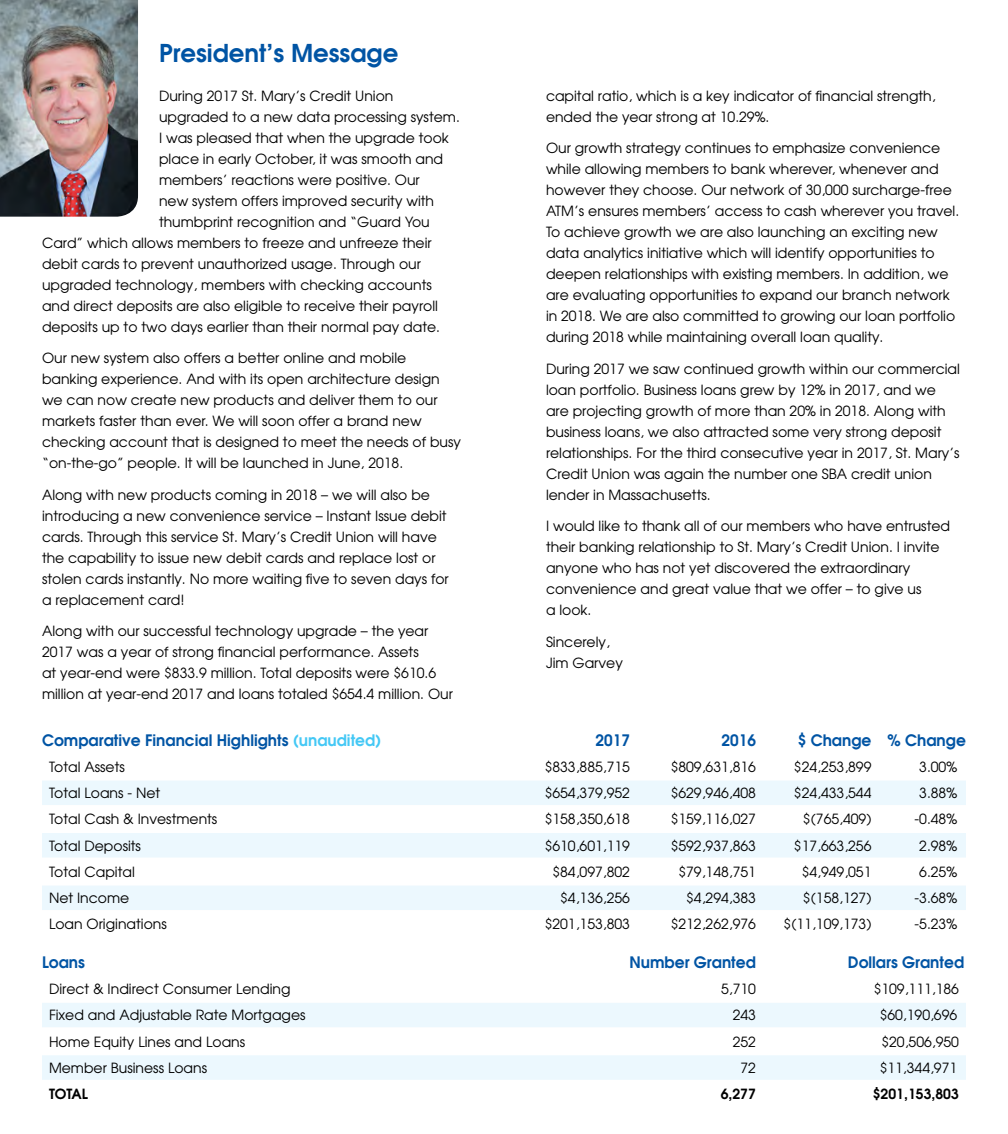
<style>
.page{position:relative;width:1008px;height:1134px;background:#fff}
.page>*{position:absolute;margin:0;border:0;box-sizing:border-box;transform-origin:0 0}
.t1{font:600 24.5px "Avant Garde";color:#0054a4}
.t2{font:600 15.75px "Avant Garde";color:#0054a4}
.t3{font:14px/21px "Avant Garde";color:#000}
.t4{font:600 14px "Avant Garde";color:#000}
.s1{color:#44c8f5}
</style>
<div class="page">
<div style="left:42px;top:781px;width:924px;height:24px;background:#ecf8fe"></div>
<div style="left:42px;top:833px;width:924px;height:25px;background:#ecf8fe"></div>
<div style="left:42px;top:886px;width:924px;height:24px;background:#ecf8fe"></div>
<div style="left:42px;top:1003px;width:924px;height:24px;background:#ecf8fe"></div>
<div style="left:42px;top:1055px;width:924px;height:25px;background:#ecf8fe"></div>
<img style="left:0;top:0;width:138px;height:217px">
<h1 class="t1" style="left:159px;top:37px;width:241px">President’s Message</h1>
<p class="t3" style="left:159px;top:85px;width:236px">During 2017 St. Mary’s Credit Union</p>
<p class="t3" style="left:159px;top:106px;width:302px">upgraded to a new data processing system.</p>
<p class="t3" style="left:159px;top:127px;width:291px">I was pleased that when the upgrade took</p>
<p class="t3" style="left:159px;top:148px;width:286px">place in early October, it was smooth and</p>
<p class="t3" style="left:159px;top:169px;width:262px">members’ reactions were positive. Our</p>
<p class="t3" style="left:159px;top:190px;width:277px">new system offers improved security with</p>
<p class="t3" style="left:159px;top:211px;width:272px">thumbprint recognition and “Guard You</p>
<p class="t3" style="left:42px;top:232px;width:391px">Card” which allows members to freeze and unfreeze their</p>
<p class="t3" style="left:42px;top:253px;width:380px">debit cards to prevent unauthorized usage. Through our</p>
<p class="t3" style="left:42px;top:274px;width:391px">upgraded technology, members with checking accounts</p>
<p class="t3" style="left:42px;top:295px;width:397px">and direct deposits are also eligible to receive their payroll</p>
<p class="t3" style="left:42px;top:316px;width:400px">deposits up to two days earlier than their normal pay date.</p>
<p class="t3" style="left:42px;top:347px;width:421px">Our new system also offers a better online and mobile banking experience. And with its open architecture design we can now create new products and deliver them to our markets faster than ever. We will soon offer a brand new checking account that is designed to meet the needs of busy “on-the-go” people. It will be launched in June, 2018.</p>
<p class="t3" style="left:42px;top:484px;width:408px">Along with new products coming in 2018 – we will also be introducing a new convenience service – Instant Issue debit cards. Through this service St. Mary’s Credit Union will have the capability to issue new debit cards and replace lost or stolen cards instantly. No more waiting five to seven days for a replacement card!</p>
<p class="t3" style="left:42px;top:620px;width:412px">Along with our successful technology upgrade – the year 2017 was a year of strong financial performance. Assets<br>at year-end were $833.9 million. Total deposits were $610.6 million at year-end 2017 and loans totaled $654.4 million. Our</p>
<p class="t3" style="left:546px;top:85px;width:391px">capital ratio, which is a key indicator of financial strength, ended the year strong at 10.29%.</p>
<p class="t3" style="left:546px;top:137px;width:415px">Our growth strategy continues to emphasize convenience while allowing members to bank wherever, whenever and however they choose. Our network of 30,000 surcharge-free ATM’s ensures members’ access to cash wherever you travel.<br>To achieve growth we are also launching an exciting new data analytics initiative which will identify opportunities to deepen relationships with existing members. In addition, we are evaluating opportunities to expand our branch network in 2018. We are also committed to growing our loan portfolio during 2018 while maintaining overall loan quality.</p>
<p class="t3" style="left:546px;top:358px;width:415px">During 2017 we saw continued growth within our commercial loan portfolio. Business loans grew by 12% in 2017, and we are projecting growth of more than 20% in 2018. Along with business loans, we also attracted some very strong deposit relationships. For the third consecutive year in 2017, St. Mary’s Credit Union was again the number one SBA credit union lender in Massachusetts.</p>
<p class="t3" style="left:546px;top:515px;width:406px">I would like to thank all of our members who have entrusted their banking relationship to St. Mary’s Credit Union. I invite anyone who has not yet discovered the extraordinary convenience and great value that we offer – to give us<br>a look.</p>
<p class="t3" style="left:546px;top:631px;width:78px">Sincerely,<br>Jim Garvey</p>
<p class="t2" style="left:42px;top:729px;width:341px">Comparative Financial Highlights <span class="s1">(unaudited)</span></p>
<p class="t2" style="left:595px;top:729px;width:36px">2017</p>
<p class="t2" style="left:721px;top:729px;width:36px">2016</p>
<p class="t2" style="left:798px;top:729px;width:170px">$ Change % Change</p>
<p class="t3" style="left:49px;top:756px;width:77px">Total Assets</p>
<p class="t3" style="left:545px;top:756px;width:87px">$833,885,715</p>
<p class="t3" style="left:671px;top:756px;width:87px">$809,631,816</p>
<p class="t3" style="left:794px;top:756px;width:79px">$24,253,899</p>
<p class="t3" style="left:919px;top:756px;width:39px">3.00%</p>
<p class="t3" style="left:49px;top:782px;width:113px">Total Loans - Net</p>
<p class="t3" style="left:545px;top:782px;width:87px">$654,379,952</p>
<p class="t3" style="left:671px;top:782px;width:87px">$629,946,408</p>
<p class="t3" style="left:794px;top:782px;width:79px">$24,433,544</p>
<p class="t3" style="left:919px;top:782px;width:39px">3.88%</p>
<p class="t3" style="left:49px;top:808px;width:170px">Total Cash &amp; Investments</p>
<p class="t3" style="left:545px;top:808px;width:87px">$158,350,618</p>
<p class="t3" style="left:671px;top:808px;width:87px">$159,116,027</p>
<p class="t3" style="left:803px;top:808px;width:70px">$(765,409)</p>
<p class="t3" style="left:915px;top:808px;width:44px">-0.48%</p>
<p class="t3" style="left:49px;top:835px;width:94px">Total Deposits</p>
<p class="t3" style="left:545px;top:835px;width:87px">$610,601,119</p>
<p class="t3" style="left:671px;top:835px;width:87px">$592,937,863</p>
<p class="t3" style="left:794px;top:835px;width:79px">$17,663,256</p>
<p class="t3" style="left:919px;top:835px;width:39px">2.98%</p>
<p class="t3" style="left:49px;top:861px;width:87px">Total Capital</p>
<p class="t3" style="left:552px;top:861px;width:79px">$84,097,802</p>
<p class="t3" style="left:678px;top:861px;width:79px">$79,148,751</p>
<p class="t3" style="left:802px;top:861px;width:71px">$4,949,051</p>
<p class="t3" style="left:919px;top:861px;width:39px">6.25%</p>
<p class="t3" style="left:49px;top:887px;width:82px">Net Income</p>
<p class="t3" style="left:560px;top:887px;width:71px">$4,136,256</p>
<p class="t3" style="left:686px;top:887px;width:71px">$4,294,383</p>
<p class="t3" style="left:803px;top:887px;width:70px">$(158,127)</p>
<p class="t3" style="left:915px;top:887px;width:44px">-3.68%</p>
<p class="t3" style="left:49px;top:913px;width:119px">Loan Originations</p>
<p class="t3" style="left:545px;top:913px;width:87px">$201,153,803</p>
<p class="t3" style="left:671px;top:913px;width:87px">$212,262,976</p>
<p class="t3" style="left:784px;top:913px;width:89px">$(11,109,173)</p>
<p class="t3" style="left:915px;top:913px;width:44px">-5.23%</p>
<p class="t2" style="left:42px;top:952px;width:44px">Loans</p>
<p class="t2" style="left:629px;top:952px;width:128px">Number Granted</p>
<p class="t2" style="left:848px;top:952px;width:118px">Dollars Granted</p>
<p class="t3" style="left:49px;top:978px;width:243px">Direct &amp; Indirect Consumer Lending</p>
<p class="t3" style="left:721px;top:978px;width:36px">5,710</p>
<p class="t3" style="left:874px;top:978px;width:87px">$109,111,186</p>
<p class="t3" style="left:49px;top:1004px;width:258px">Fixed and Adjustable Rate Mortgages</p>
<p class="t3" style="left:733px;top:1004px;width:25px">243</p>
<p class="t3" style="left:880px;top:1004px;width:79px">$60,190,696</p>
<p class="t3" style="left:49px;top:1031px;width:198px">Home Equity Lines and Loans</p>
<p class="t3" style="left:733px;top:1031px;width:25px">252</p>
<p class="t3" style="left:881px;top:1031px;width:79px">$20,506,950</p>
<p class="t3" style="left:49px;top:1057px;width:160px">Member Business Loans</p>
<p class="t3" style="left:740px;top:1057px;width:17px">72</p>
<p class="t3" style="left:880px;top:1057px;width:79px">$11,344,971</p>
<p class="t4" style="left:49px;top:1085px;width:41px">TOTAL</p>
<p class="t4" style="left:721px;top:1085px;width:37px">6,277</p>
<p class="t4" style="left:873px;top:1085px;width:88px">$201,153,803</p>
</div>
